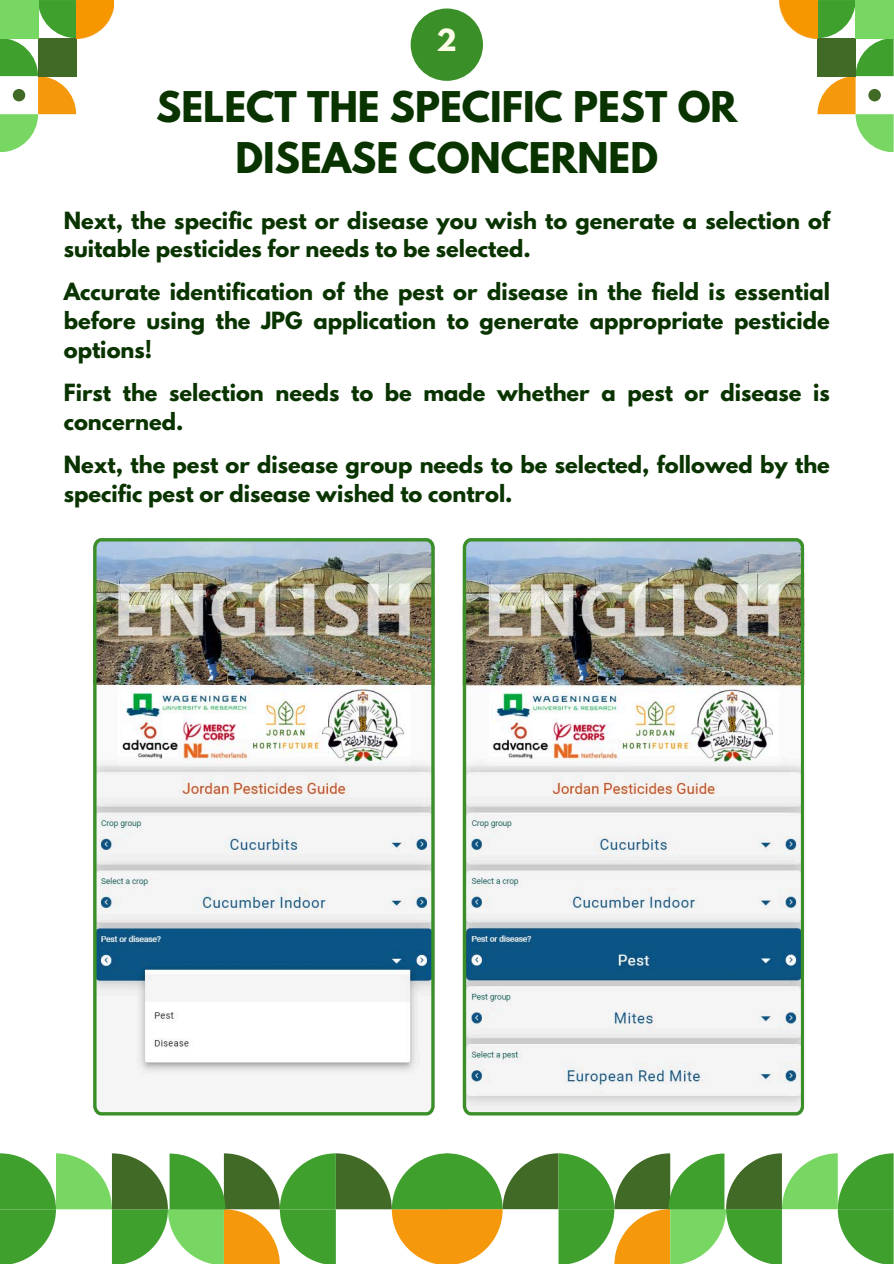
<style>
.page{position:relative;width:894px;height:1264px;background:#fff}
.page>*{position:absolute;margin:0;border:0;box-sizing:border-box;transform-origin:0 0}
.t1{font:700 37.5px/51.8px "League Spartan";color:#093400;text-align:center}
.t2{font:700 27px "League Spartan";color:#fffdea}
.t3{font:700 21px/28.8px "League Spartan";color:#093400}
</style>
<div class="page">
<div style="left:410px;top:9px;width:73px;height:72px;background:#3a8f28;border-radius:50%"></div>
<svg style="left:0;top:1153px;width:893px;height:110px"></svg>
<svg style="left:817px;top:0;width:75px;height:152px"></svg>
<div style="left:817px;top:38px;width:38px;height:38px;background:#426a27"></div>
<div style="left:855px;top:0;width:37px;height:38px;background:#78d762"></div>
<div style="left:868px;top:89px;width:12px;height:12px;background:#426a27;border-radius:50%"></div>
<img style="left:779px;top:0;width:38px;height:39px">
<svg style="left:0;top:0;width:81px;height:152px"></svg>
<div style="left:38px;top:38px;width:38px;height:38px;background:#426a27"></div>
<div style="left:0;top:0;width:38px;height:38px;background:#78d762"></div>
<div style="left:13px;top:89px;width:12px;height:12px;background:#426a27;border-radius:50%"></div>
<img style="left:76px;top:0;width:38px;height:38px">
<img style="left:93px;top:538px;width:341px;height:577px">
<img style="left:462px;top:538px;width:341px;height:577px">
<p class="t2" style="left:436px;top:27px;width:22px">2</p>
<p class="t1" style="left:156px;top:85px;width:582px">SELECT THE SPECIFIC PEST OR<br>DISEASE CONCERNED</p>
<p class="t3" style="left:64px;top:208px;width:767px">Next, the specific pest or disease you wish to generate a selection of suitable pesticides for needs to be selected.</p>
<h1 class="t3" style="left:64px;top:280px;width:767px;text-align:justify">Accurate identification of the pest or disease in the field is essential before using the JPG application to generate appropriate pesticide options!</h1>
<p class="t3" style="left:64px;top:381px;width:767px">First the selection needs to be made whether a pest or disease is concerned.</p>
<p class="t3" style="left:64px;top:452px;width:767px">Next, the pest or disease group needs to be selected, followed by the specific pest or disease wished to control.</p>
</div>
